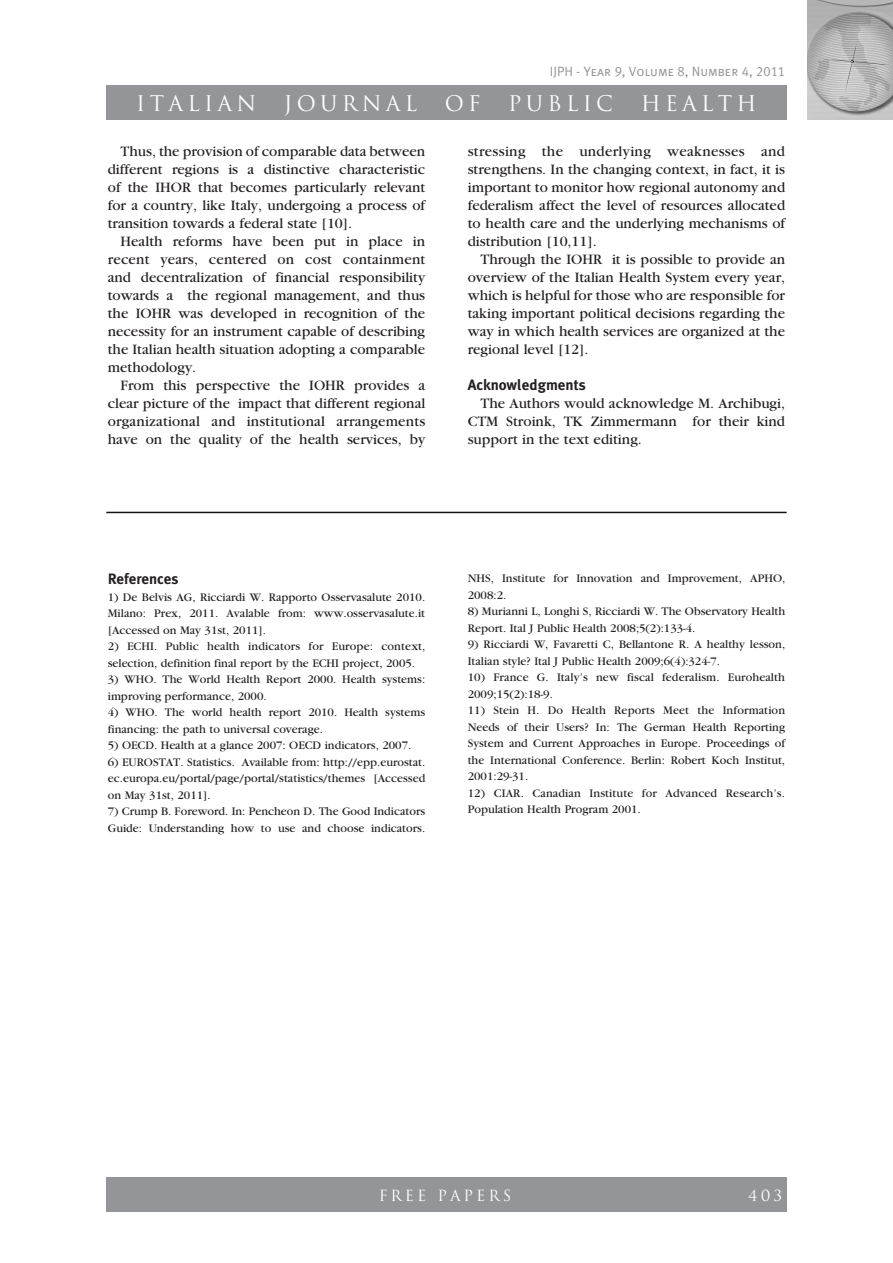
<style>
.page{position:relative;width:893px;height:1263px;background:#fff}
.page>*{position:absolute;margin:0;border:0;box-sizing:border-box;transform-origin:0 0}
.t1{font:21px "Trajan";letter-spacing:.2em;color:#fff}
.t2{font:15px/18px "Garamond";color:#231f20;text-align:justify}
.t3{font:700 15px "Meta Plus";color:#231f20}
.t4{font:15px "Trajan";letter-spacing:.2em;color:#fff}
.t5{font:13.5px "Meta Plus Normal Caps";color:#939598}
.t6{font:12.15px/16.5px "Garamond";color:#231f20}
</style>
<div class="page">
<img style="left:808px;top:0;width:85px;height:119px">
<div style="left:106px;top:85px;width:681px;height:34px;background:#939598"></div>
<div style="left:106px;top:1178px;width:681px;height:34px;background:#939598"></div>
<hr style="left:106px;top:512px;width:681px;height:1px;background:#141314">
<p class="t5" style="left:550px;top:63px;width:237px">IJPH - Year 9, Volume 8, Number 4, 2011</p>
<h1 class="t1" style="left:136px;top:91px;width:121px">ITALIAN</h1>
<h1 class="t1" style="left:284px;top:91px;width:135px">JOURNAL</h1>
<h1 class="t1" style="left:445px;top:91px;width:37px">OF</h1>
<h1 class="t1" style="left:508px;top:91px;width:106px">PUBLIC</h1>
<h1 class="t1" style="left:641px;top:91px;width:117px">HEALTH</h1>
<p class="t2" style="left:108px;top:143px;width:319px;text-indent:13px">Thus, the provision of comparable data between different regions is a distinctive characteristic of the IHOR that becomes particularly relevant for a country, like Italy, undergoing a process of transition towards a federal state [10].</p>
<p class="t2" style="left:108px;top:233px;width:319px;text-indent:13px">Health reforms have been put in place in recent years, centered on cost containment and decentralization of financial responsibility towards a the regional management, and thus the IOHR was developed in recognition of the necessity for an instrument capable of describing the Italian health situation adopting a comparable methodology.</p>
<p class="t2" style="left:108px;top:377px;width:319px;text-indent:13px">From this perspective the IOHR provides a clear picture of the impact that different regional organizational and institutional arrangements have on the quality of the health services, by</p>
<p class="t2" style="left:468px;top:143px;width:319px">stressing the underlying weaknesses and strengthens. In the changing context, in fact, it is important to monitor how regional autonomy and federalism affect the level of resources allocated to health care and the underlying mechanisms of distribution [10,11].</p>
<p class="t2" style="left:468px;top:251px;width:319px;text-indent:13px">Through the IOHR it is possible to provide an overview of the Italian Health System every year, which is helpful for those who are responsible for taking important political decisions regarding the way in which health services are organized at the regional level [12].</p>
<p class="t3" style="left:468px;top:376px;width:120px">Acknowledgments</p>
<p class="t2" style="left:468px;top:395px;width:319px;text-indent:13px">The Authors would acknowledge M. Archibugi, CTM Stroink, TK Zimmermann for their kind support in the text editing.</p>
<p class="t3" style="left:108px;top:571px;width:72px">References</p>
<p class="t6" style="left:108px;top:589px;width:319px;text-align:justify">1) De Belvis AG, Ricciardi W. Rapporto Osservasalute 2010.<br>Milano: Prex, 2011. Avalable from: www.osservasalute.it [Accessed on May 31st, 2011].</p>
<p class="t6" style="left:108px;top:639px;width:319px">2) ECHI. Public health indicators for Europe: context, selection, definition final report by the ECHI project, 2005.</p>
<p class="t6" style="left:108px;top:671px;width:319px">3) WHO. The World Health Report 2000. Health systems: improving performance, 2000.</p>
<p class="t6" style="left:108px;top:704px;width:319px">4) WHO. The world health report 2010. Health systems financing: the path to universal coverage.</p>
<p class="t6" style="left:108px;top:737px;width:305px">5) OECD. Health at a glance 2007: OECD indicators, 2007.</p>
<p class="t6" style="left:108px;top:754px;width:319px;text-align:justify">6) EUROSTAT. Statistics. Available from: http://epp.eurostat. ec.europa.eu/portal/page/portal/statistics/themes [Accessed on May 31st, 2011].</p>
<p class="t6" style="left:108px;top:803px;width:319px">7) Crump B. Foreword. In: Pencheon D. The Good Indicators<br>Guide: Understanding how to use and choose indicators.</p>
<p class="t6" style="left:468px;top:570px;width:319px">NHS, Institute for Innovation and Improvement, APHO,<br>2008:2.</p>
<p class="t6" style="left:468px;top:603px;width:319px">8) Murianni L, Longhi S, Ricciardi W. The Observatory Health<br>Report. Ital J Public Health 2008;5(2):133-4.</p>
<p class="t6" style="left:468px;top:636px;width:319px">9) Ricciardi W, Favaretti C, Bellantone R. A healthy lesson,<br>Italian style? Ital J Public Health 2009;6(4):324-7.</p>
<p class="t6" style="left:468px;top:669px;width:319px">10) France G. Italy’s new fiscal federalism. Eurohealth<br>2009;15(2):18-9.</p>
<p class="t6" style="left:468px;top:702px;width:319px;text-align:justify">11) Stein H. Do Health Reports Meet the Information Needs of their Users? In: The German Health Reporting System and Current Approaches in Europe. Proceedings of the International Conference. Berlin: Robert Koch Institut, 2001:29-31.</p>
<p class="t6" style="left:468px;top:785px;width:319px">12) CIAR. Canadian Institute for Advanced Research’s.<br>Population Health Program 2001.</p>
<p class="t4" style="left:379px;top:1186px;width:134px">FREE PAPERS</p>
<p class="t4" style="left:748px;top:1186px;width:36px">403</p>
</div>
